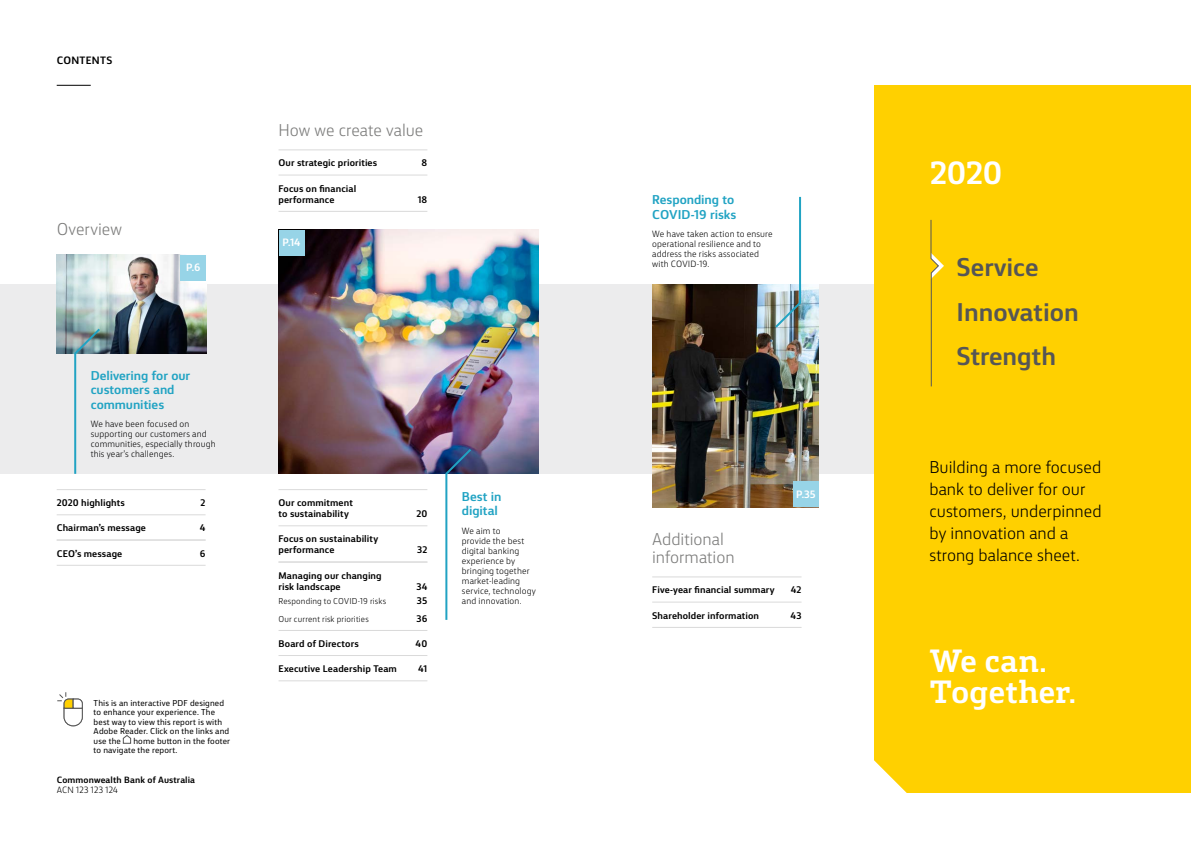
<style>
.page{position:relative;width:1191px;height:842px;background:#fff}
.page>*{position:absolute;margin:0;border:0;box-sizing:border-box;transform-origin:0 0}
.t1{font:700 30.2px/30.2px "CBA Slab";letter-spacing:-.005em;color:#fff}
.t2{font:700 30px "CBA Slab";color:#fff}
.t3{font:700 24px/44.7px "CBA Sans";color:#565656}
.t4{font:300 16px/22px "CBA Sans";color:#000}
.t5{font:300 16px/18px "CBA Sans";color:#7b7b7a}
.t6{font:700 12px/14.5px "CBA Sans";letter-spacing:-.005em;color:#21a3c3}
.t7{font:700 10px "CBA Sans";color:#fff}
.t8{font:700 10px "CBA Sans";letter-spacing:.03em;color:#000}
.t9{font:700 9px/11px "CBA Sans";letter-spacing:.01em;color:#000}
.t10{font:300 8.5px/10px "CBA Sans";letter-spacing:.015em;color:#000}
.t11{font:700 8.5px "CBA Sans";letter-spacing:.01em;color:#000}
.t12{font:8px/9.5px "CBA Sans";letter-spacing:.015em;color:#000}
.t13{font:300 8px "CBA Sans";letter-spacing:.015em;color:#000}
</style>
<div class="page">
<div style="left:0;top:284px;width:1191px;height:190px;background:#ececed"></div>
<div style="left:874px;top:85px;width:317px;height:708px;background:#ffd000"></div>
<svg style="left:874px;top:760px;width:33px;height:33px"></svg>
<img style="left:57px;top:255px;width:149px;height:99px">
<hr style="left:652px;top:577px;width:149px;height:1px;background:#dadada">
<hr style="left:652px;top:602px;width:149px;height:1px;background:#dadada">
<hr style="left:652px;top:627px;width:149px;height:1px;background:#dadada">
<hr style="left:278px;top:150px;width:149px;height:1px;background:#dadada">
<hr style="left:278px;top:175px;width:149px;height:1px;background:#dadada">
<hr style="left:278px;top:211px;width:149px;height:1px;background:#dadada">
<hr style="left:57px;top:489px;width:149px;height:1px;background:#dadada">
<hr style="left:57px;top:514px;width:149px;height:1px;background:#dadada">
<hr style="left:57px;top:540px;width:149px;height:1px;background:#dadada">
<hr style="left:57px;top:565px;width:149px;height:1px;background:#dadada">
<hr style="left:278px;top:489px;width:149px;height:1px;background:#dadada">
<hr style="left:278px;top:525px;width:149px;height:1px;background:#dadada">
<hr style="left:278px;top:562px;width:149px;height:1px;background:#dadada">
<hr style="left:278px;top:630px;width:149px;height:1px;background:#dadada">
<hr style="left:278px;top:655px;width:149px;height:1px;background:#dadada">
<hr style="left:278px;top:680px;width:149px;height:1px;background:#dadada">
<hr style="left:57px;top:85px;width:34px;height:1px;background:#000">
<img style="left:652px;top:284px;width:166px;height:223px">
<img style="left:279px;top:230px;width:260px;height:244px">
<div style="left:279px;top:230px;width:25px;height:25px;background:#97d4e7"></div>
<svg style="left:444px;top:447px;width:29px;height:173px"></svg>
<div style="left:180px;top:255px;width:26px;height:25px;background:#97d4e7"></div>
<svg style="left:73px;top:326px;width:29px;height:148px"></svg>
<svg style="left:773px;top:196px;width:29px;height:134px"></svg>
<div style="left:793px;top:481px;width:25px;height:26px;background:#97d4e7"></div>
<svg style="left:930px;top:220px;width:14px;height:167px"></svg>
<svg style="left:57px;top:692px;width:26px;height:35px"></svg>
<svg style="left:123px;top:735px;width:8px;height:9px"></svg>
<p class="t8" style="left:57px;top:52px;width:57px">CONTENTS</p>
<h3 class="t5" style="left:57px;top:219px;width:67px">Overview</h3>
<p class="t7" style="left:186px;top:258px;width:16px">P.6</p>
<h3 class="t6" style="left:91px;top:367px;width:101px">Delivering for our customers and communities</h3>
<p class="t10" style="left:91px;top:419px;width:126px">We have been focused on supporting our customers and communities, especially through this year’s challenges.</p>
<p class="t9" style="left:57px;top:496px;width:70px">2020 highlights</p>
<p class="t9" style="left:201px;top:496px;width:6px">2</p>
<p class="t9" style="left:57px;top:522px;width:91px">Chairman’s message</p>
<p class="t9" style="left:200px;top:522px;width:7px">4</p>
<p class="t9" style="left:57px;top:547px;width:67px">CEO’s message</p>
<p class="t9" style="left:200px;top:547px;width:7px">6</p>
<p class="t12" style="left:94px;top:697px;width:137px">This is an interactive PDF designed to enhance your experience. The best way to view this report is with<br>Adobe Reader. Click on the links and use the</p>
<p class="t12" style="left:94px;top:735px;width:138px;text-indent:40px">home button in the footer to navigate the report.</p>
<p class="t11" style="left:57px;top:772px;width:140px">Commonwealth Bank of Australia</p>
<p class="t10" style="left:57px;top:784px;width:63px">ACN 123 123 124</p>
<h3 class="t5" style="left:278px;top:119px;width:146px">How we create value</h3>
<p class="t9" style="left:278px;top:157px;width:100px">Our strategic priorities</p>
<p class="t9" style="left:421px;top:157px;width:7px">8</p>
<p class="t9" style="left:278px;top:182px;width:79px">Focus on financial performance</p>
<p class="t9" style="left:418px;top:193px;width:11px">18</p>
<p class="t7" style="left:282px;top:234px;width:19px">P.14</p>
<p class="t9" style="left:278px;top:496px;width:76px">Our commitment to sustainability</p>
<p class="t9" style="left:416px;top:507px;width:12px">20</p>
<p class="t9" style="left:278px;top:533px;width:101px">Focus on sustainability performance</p>
<p class="t9" style="left:417px;top:544px;width:12px">32</p>
<p class="t9" style="left:278px;top:569px;width:105px">Managing our changing risk landscape</p>
<p class="t9" style="left:416px;top:580px;width:13px">34</p>
<p class="t13" style="left:278px;top:595px;width:109px">Responding to COVID-19 risks</p>
<p class="t9" style="left:417px;top:594px;width:12px">35</p>
<p class="t13" style="left:278px;top:612px;width:92px">Our current risk priorities</p>
<p class="t9" style="left:416px;top:612px;width:12px">36</p>
<p class="t9" style="left:278px;top:637px;width:82px">Board of Directors</p>
<p class="t9" style="left:415px;top:637px;width:13px">40</p>
<p class="t9" style="left:278px;top:662px;width:120px">Executive Leadership Team</p>
<p class="t9" style="left:418px;top:662px;width:11px">41</p>
<h3 class="t6" style="left:462px;top:488px;width:41px;line-height:14px">Best in digital</h3>
<p class="t10" style="left:462px;top:525px;width:75px">We aim to<br>provide the best digital banking experience by bringing together market‑leading service, technology and innovation.</p>
<h3 class="t6" style="left:652px;top:191px;width:85px;line-height:15px">Responding to<br>COVID-19 risks</h3>
<p class="t10" style="left:652px;top:228px;width:122px">We have taken action to ensure operational resilience and to address the risks associated with COVID-19.</p>
<p class="t7" style="left:796px;top:485px;width:21px">P.35</p>
<h3 class="t5" style="left:652px;top:528px;width:84px">Additional information</h3>
<p class="t9" style="left:652px;top:584px;width:124px">Five-year financial summary</p>
<p class="t9" style="left:791px;top:584px;width:12px">42</p>
<p class="t9" style="left:652px;top:609px;width:108px">Shareholder information</p>
<p class="t9" style="left:790px;top:609px;width:13px">43</p>
<h2 class="t2" style="left:930px;top:145px;width:74px">2020</h2>
<h3 class="t3" style="left:956px;top:242px;width:124px">Service<br>Innovation<br>Strength</h3>
<h3 class="t4" style="left:929px;top:455px;width:174px">Building a more focused bank to deliver for our customers, underpinned by innovation and a strong balance sheet.</h3>
<h1 class="t1" style="left:929px;top:643px;width:148px">We can.<br>Together.</h1>
</div>
